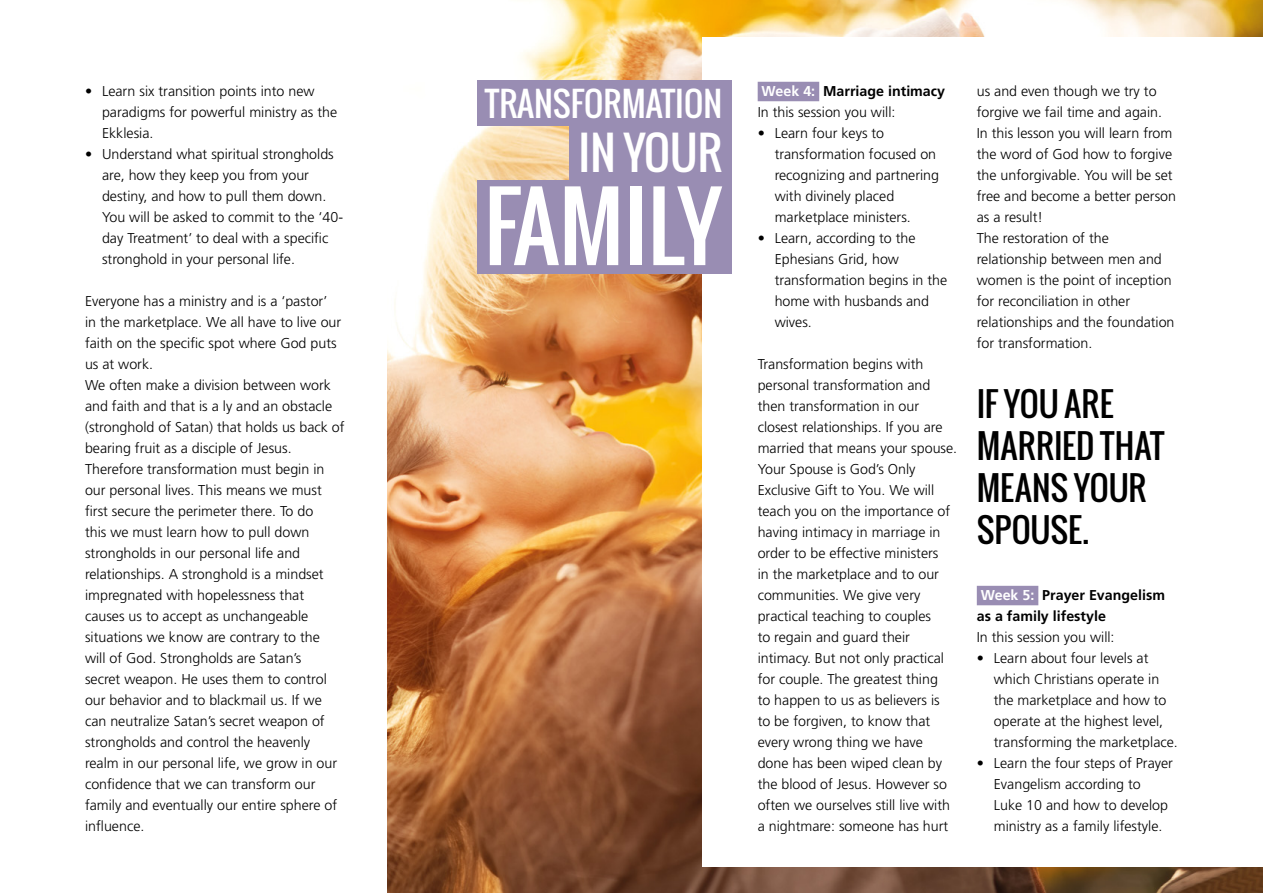
<style>
.page{position:relative;width:1263px;height:893px;background:#fff}
.page>*{position:absolute;margin:0;border:0;box-sizing:border-box;transform-origin:0 0}
.t1{font:90px "Oswald";color:#fff}
.t2{font:45px "Oswald";color:#fff}
.t3{font:33.45px "Oswald";color:#fff}
.t4{font:33px/42px "Oswald";color:#000}
.t5{font:300 14.25px/21px "Frutiger LT Std";color:#000}
.t6{font:700 14.25px/21px "Frutiger LT Std";color:#000}
.s1{font-weight:700;color:#fff}
.s2{font-weight:700}
.s3{color:#fff}
</style>
<div class="page">
<img style="left:387px;top:0;width:876px;height:893px">
<div style="left:702px;top:37px;width:561px;height:829px;background:#fff"></div>
<div style="left:477px;top:81px;width:254px;height:45px;background:#998db3"></div>
<div style="left:477px;top:180px;width:254px;height:93px;background:#998db3"></div>
<div style="left:569px;top:126px;width:162px;height:58px;background:#998db3"></div>
<div style="left:758px;top:82px;width:61px;height:19px;background:#998db3"></div>
<div style="left:977px;top:586px;width:61px;height:19px;background:#998db3"></div>
<p class="t5" style="left:102px;top:81px;width:237px;text-indent:-17px">• Learn six transition points into new paradigms for powerful ministry as the<br>Ekklesia.</p>
<p class="t5" style="left:102px;top:144px;width:242px;text-indent:-17px">• Understand what spiritual strongholds are, how they keep you from your destiny, and how to pull them down.<br>You will be asked to commit to the ‘40- day Treatment’ to deal with a specific stronghold in your personal life.</p>
<p class="t5" style="left:85px;top:291px;width:261px">Everyone has a ministry and is a ‘pastor’<br>in the marketplace. We all have to live our faith on the specific spot where God puts us at work.<br>We often make a division between work and faith and that is a ly and an obstacle (stronghold of Satan) that holds us back of bearing fruit as a disciple of Jesus.<br>Therefore transformation must begin in our personal lives. This means we must first secure the perimeter there. To do<br>this we must learn how to pull down strongholds in our personal life and relationships. A stronghold is a mindset impregnated with hopelessness that causes us to accept as unchangeable situations we know are contrary to the<br>will of God. Strongholds are Satan’s<br>secret weapon. He uses them to control our behavior and to blackmail us. If we can neutralize Satan’s secret weapon of strongholds and control the heavenly realm in our personal life, we grow in our confidence that we can transform our family and eventually our entire sphere of influence.</p>
<h3 class="t3" style="left:485px;top:79px;width:239px">TRANSFORMATION</h3>
<h2 class="t2" style="left:578px;top:119px;width:145px">IN YOUR</h2>
<h1 class="t1" style="left:484px;top:159px;width:239px">FAMILY</h1>
<p class="t5" style="left:758px;top:81px;width:189px"><span class="s1">Week 4:</span> <span class="s2">Marriage intimacy<br></span>In this session you will:</p>
<p class="t5" style="left:775px;top:123px;width:166px;text-indent:-17px">• Learn four keys to transformation focused on recognizing and partnering with divinely placed marketplace ministers.</p>
<p class="t5" style="left:775px;top:228px;width:174px;text-indent:-17px">• Learn, according to the<br>Ephesians Grid, how transformation begins in the home with husbands and wives.</p>
<p class="t5" style="left:758px;top:354px;width:201px">Transformation begins with personal transformation and then transformation in our closest relationships. If you are married that means your spouse.<br>Your Spouse is God’s Only<br>Exclusive Gift to You. We will teach you on the importance of having intimacy in marriage in order to be effective ministers<br>in the marketplace and to our communities. We give very practical teaching to couples<br>to regain and guard their intimacy. But not only practical for couple. The greatest thing<br>to happen to us as believers is<br>to be forgiven, to know that every wrong thing we have done has been wiped clean by the blood of Jesus. However so often we ourselves still live with a nightmare: someone has hurt</p>
<p class="t5" style="left:977px;top:81px;width:201px">us and even though we try to forgive we fail time and again.<br>In this lesson you will learn from the word of God how to forgive the unforgivable. You will be set free and become a better person as a result!<br>The restoration of the relationship between men and women is the point of inception for reconciliation in other relationships and the foundation for transformation.</p>
<h3 class="t4" style="left:977px;top:383px;width:189px">IF YOU ARE<br>MARRIED THAT<br>MEANS YOUR<br>SPOUSE.</h3>
<p class="t6" style="left:977px;top:585px;width:190px"><span class="s3">Week 5:</span> Prayer Evangelism as a family lifestyle</p>
<p class="t5" style="left:977px;top:627px;width:139px">In this session you will:</p>
<p class="t5" style="left:994px;top:648px;width:186px;text-indent:-17px">• Learn about four levels at which Christians operate in the marketplace and how to operate at the highest level, transforming the marketplace.</p>
<p class="t5" style="left:994px;top:753px;width:181px;text-indent:-17px">• Learn the four steps of Prayer<br>Evangelism according to<br>Luke 10 and how to develop ministry as a family lifestyle.</p>
</div>
